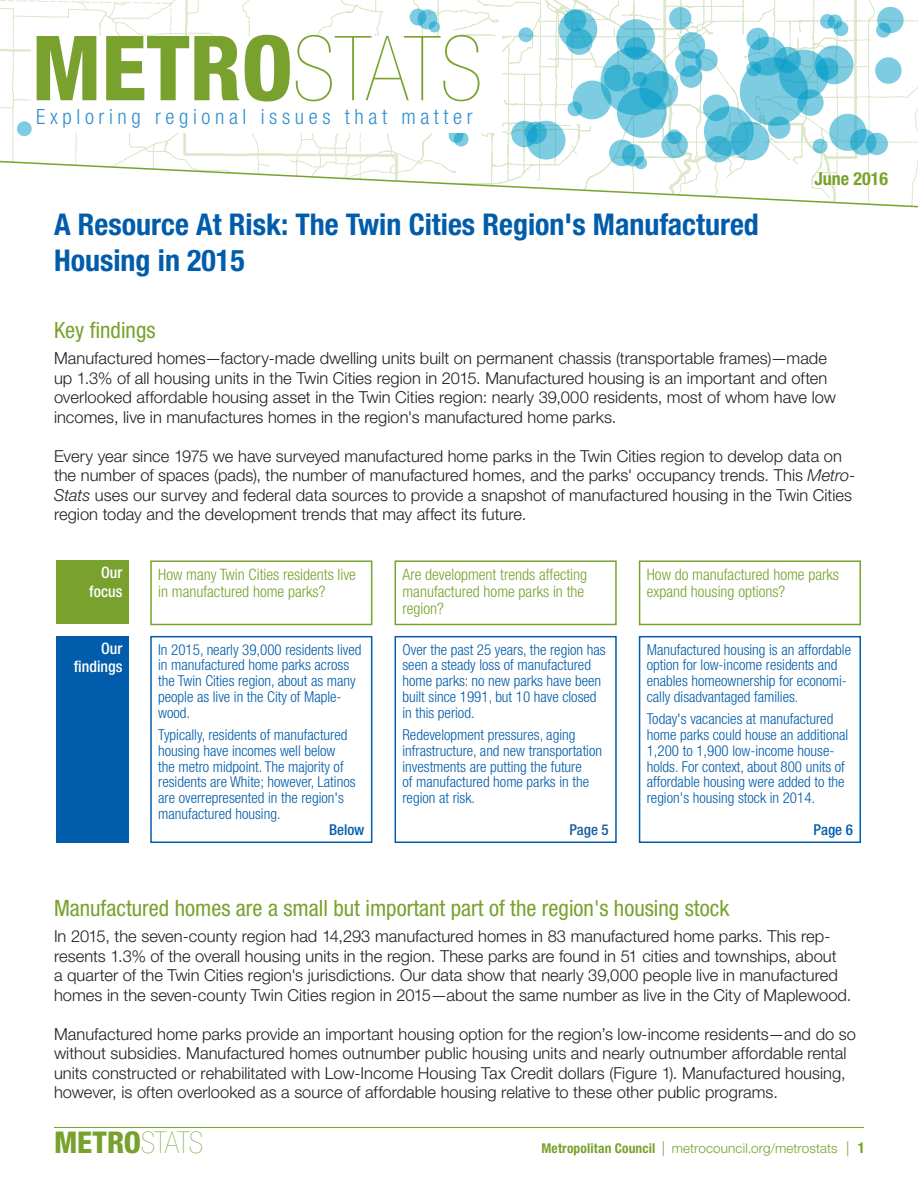
<style>
.page{position:relative;width:918px;height:1188px;background:#fff}
.page>*{position:absolute;margin:0;border:0;box-sizing:border-box;transform-origin:0 0}
.t1{font:800 condensed 90px "Helvetica Neue LT Std";color:#78a22d}
.t2{font:700 condensed 30px/36px "Helvetica Neue LT Std";color:#015dab}
.Body{font:800 condensed 30px "Helvetica Neue LT Std";color:#78a22d}
.Paragraph_header{font:condensed 22.5px "Helvetica Neue LT Std";color:#78a22d}
.t3{font:300 condensed 21px "Helvetica Neue LT Std";letter-spacing:.22em;color:#308fce}
.t4{font:700 condensed 18px "Helvetica Neue LT Std";color:#78a22d}
.Body-2{font:300 16.5px/19.5px "Helvetica Neue LT Std";color:#231f20}
.Focus_box{font:300 condensed 15.75px/17.2px "Helvetica Neue LT Std";color:#78a22d}
.Body-3{font:500 condensed 15.75px/18.6px "Helvetica Neue LT Std";letter-spacing:.005em;color:#fff;text-align:right}
.Findings_box{font:300 condensed 15px/15.8px "Helvetica Neue LT Std";color:#015dab}
.Findings_box-2{font:500 condensed 15px "Helvetica Neue LT Std";color:#015dab}
.Findings_box-3{font:500 condensed 15px "Helvetica Neue LT Std";color:#175d9e}
.Body-4{font:300 13.5px "Helvetica Neue LT Std";letter-spacing:.005em;color:#78a22d}
.s1{font-weight:200}
.s2{font-style:italic}
.s3{font-weight:700;font-stretch:condensed}
.s4{font-size:15px}
.s5{font-weight:700;font-stretch:condensed;font-size:15px}
</style>
<div class="page">
<svg style="left:0;top:0;width:557px;height:152px"></svg>
<svg style="left:518px;top:27px;width:15px;height:15px"></svg>
<svg style="left:527px;top:121px;width:38px;height:39px"></svg>
<svg style="left:17px;top:121px;width:15px;height:15px"></svg>
<div style="left:410px;top:9px;width:17px;height:17px;background:#7dcce2;border-radius:50%"></div>
<svg style="left:429px;top:21px;width:11px;height:11px"></svg>
<svg style="left:511px;top:121px;width:36px;height:26px"></svg>
<svg style="left:417px;top:9px;width:20px;height:20px"></svg>
<svg style="left:449px;top:133px;width:20px;height:14px"></svg>
<svg style="left:557px;top:0;width:361px;height:152px"></svg>
<svg style="left:0;top:152px;width:918px;height:56px"></svg>
<div style="left:32px;top:36px;width:470px;height:73px;background:#fff"></div>
<div style="left:36px;top:109px;width:466px;height:24px;background:#fff"></div>
<div style="left:57px;top:560px;width:72px;height:64px;background:#78a22d"></div>
<div style="left:57px;top:636px;width:72px;height:207px;background:#015dab"></div>
<div style="left:150px;top:636px;width:222px;height:207px;border:2px solid #015dab"></div>
<div style="left:150px;top:560px;width:222px;height:65px;border:2px solid #78a22d"></div>
<div style="left:395px;top:560px;width:222px;height:65px;border:2px solid #78a22d"></div>
<div style="left:395px;top:636px;width:222px;height:207px;border:2px solid #015dab"></div>
<div style="left:639px;top:560px;width:222px;height:65px;border:2px solid #78a22d"></div>
<div style="left:639px;top:636px;width:222px;height:207px;border:2px solid #015dab"></div>
<hr style="left:54px;top:1127px;width:810px;height:1px;background:#78a22d">
<p class="t1" style="left:32px;top:13px;width:452px">METRO<span class="s1">STATS</span></p>
<p class="t3" style="left:36px;top:105px;width:438px">Exploring regional issues that matter</p>
<p class="t2" style="left:54px;top:206px;width:706px">A Resource At Risk: The Twin Cities Region's Manufactured<br>Housing in 2015</p>
<p class="t4" style="left:814px;top:168px;width:75px">June 2016</p>
<p class="Paragraph_header" style="left:54px;top:317px;width:103px">Key findings</p>
<p class="Body-2" style="left:54px;top:348px;width:784px">Manufactured homes—factory-made dwelling units built on permanent chassis (transportable frames)—made up 1.3% of all housing units in the Twin Cities region in 2015. Manufactured housing is an important and often overlooked affordable housing asset in the Twin Cities region: nearly 39,000 residents, most of whom have low incomes, live in manufactures homes in the region's manufactured home parks.</p>
<p class="Body-2" style="left:54px;top:446px;width:803px">Every year since 1975 we have surveyed manufactured home parks in the Twin Cities region to develop data on the number of spaces (pads), the number of manufactured homes, and the parks' occupancy trends. This <span class="s2">Metro-Stats</span> uses our survey and federal data sources to provide a snapshot of manufactured housing in the Twin Cities region today and the development trends that may affect its future.</p>
<p class="Body-3" style="left:89px;top:563px;width:35px">Our focus</p>
<p class="Focus_box" style="left:158px;top:565px;width:199px">How many Twin Cities residents live in manufactured home parks?</p>
<p class="Focus_box" style="left:403px;top:565px;width:186px">Are development trends affecting manufactured home parks in the region?</p>
<p class="Findings_box" style="left:402px;top:641px;width:205px">Over the past 25 years, the region has seen a steady loss of manufactured home parks: no new parks have been built since 1991, but 10 have closed in this period.</p>
<p class="Findings_box" style="left:402px;top:727px;width:201px">Redevelopment pressures, aging infrastructure, and new transportation investments are putting the future<br>of manufactured home parks in the region at risk.</p>
<p class="Findings_box-3" style="left:569px;top:820px;width:41px">Page 5</p>
<p class="Body-3" style="left:74px;top:639px;width:50px">Our findings</p>
<p class="Findings_box" style="left:158px;top:641px;width:205px">In 2015, nearly 39,000 residents lived in manufactured home parks across the Twin Cities region, about as many people as live in the City of Maple&shy;wood.</p>
<p class="Findings_box" style="left:158px;top:727px;width:199px">Typically, residents of manufactured housing have incomes well below the metro midpoint. The majority of residents are White; however, Latinos are overrepresented in the region's manufactured housing.</p>
<p class="Findings_box-2" style="left:329px;top:820px;width:37px">Below</p>
<p class="Focus_box" style="left:647px;top:565px;width:194px">How do manufactured home parks expand housing options?</p>
<p class="Findings_box" style="left:647px;top:641px;width:206px">Manufactured housing is an affordable option for low-income residents and enables homeownership for economi&shy;cally disadvantaged families.</p>
<p class="Findings_box" style="left:647px;top:711px;width:203px">Today's vacancies at manufactured home parks could house an additional 1,200 to 1,900 low-income house&shy;holds. For context, about 800 units of affordable housing were added to the region's housing stock in 2014.</p>
<p class="Findings_box-2" style="left:814px;top:820px;width:41px">Page 6</p>
<p class="Paragraph_header" style="left:54px;top:895px;width:677px">Manufactured homes are a small but important part of the region's housing stock</p>
<p class="Body-2" style="left:54px;top:926px;width:799px">In 2015, the seven-county region had 14,293 manufactured homes in 83 manufactured home parks. This rep&shy;resents 1.3% of the overall housing units in the region. These parks are found in 51 cities and townships, about<br>a quarter of the Twin Cities region's jurisdictions. Our data show that nearly 39,000 people live in manufactured homes in the seven-county Twin Cities region in 2015—about the same number as live in the City of Maplewood.</p>
<p class="Body-2" style="left:54px;top:1024px;width:804px">Manufactured home parks provide an important housing option for the region’s low-income residents—and do so without subsidies. Manufactured homes outnumber public housing units and nearly outnumber affordable rental units constructed or rehabilitated with Low-Income Housing Tax Credit dollars (Figure 1). Manufactured housing, however, is often overlooked as a source of affordable housing relative to these other public programs.</p>
<p class="Body" style="left:54px;top:1124px;width:150px">METRO<span class="s1">STATS</span></p>
<p class="Body-4" style="left:542px;top:1140px;width:325px"><span class="s3">Metropolitan Council</span> <span class="s4">|</span> metrocouncil.org/metrostats <span class="s4">|</span> <span class="s5">1</span></p>
</div>
